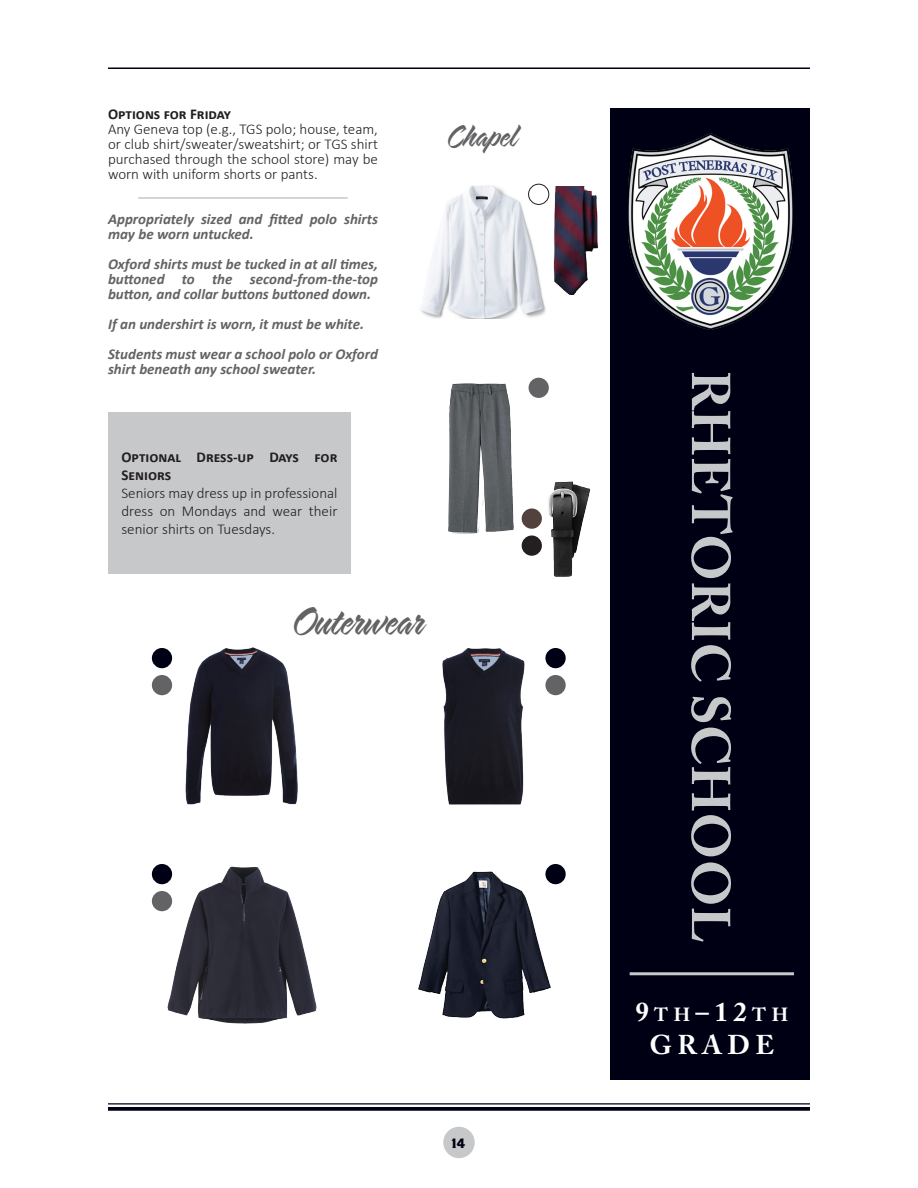
<style>
.page{position:relative;width:918px;height:1188px;background:#fff}
.page>*{position:absolute;margin:0;border:0;box-sizing:border-box;transform-origin:0 0}
.t1{font:700 54px "Adobe Caslon Pro";color:#c7c8ca}
.t2{font:45px "Sarah Script";letter-spacing:-.02em;color:#636366}
.t3{font:36px "Sarah Script";letter-spacing:-.015em;color:#636366}
.t4{font:700 27px/32.4px "Adobe Caslon Pro";letter-spacing:.2em;color:#fff;text-align:center}
.t5{font:italic 700 15px/15px "Calibri";color:#636366}
.t6{font:300 15px/15px "Calibri";color:#231f20;text-align:justify}
.t7{font:700 15px/18px "Calibri";color:#231f20}
.t8{font:700 13.5px "Brothers OT";color:#000014}
.s1{font-size:18.9px}
</style>
<div class="page">
<hr style="left:138px;top:197px;width:210px;height:2px;background:#c7c8ca">
<div style="left:443px;top:1127px;width:32px;height:31px;background:#c7c8ca;border-radius:50%"></div>
<div style="left:611px;top:108px;width:199px;height:972px;background:#000014"></div>
<img style="left:628px;top:133px;width:165px;height:196px">
<hr style="left:630px;top:972px;width:164px;height:3px;background:#c7c8ca">
<hr style="left:108px;top:68px;width:702px;height:1px;background:#000014">
<div style="left:108px;top:412px;width:243px;height:162px;background:#c7c8ca"></div>
<img style="left:448px;top:379px;width:86px;height:158px">
<img style="left:547px;top:186px;width:64px;height:108px">
<img style="left:420px;top:186px;width:127px;height:132px">
<img style="left:529px;top:475px;width:62px;height:102px">
<div style="left:522px;top:536px;width:20px;height:20px;background:#231f20;border-radius:50%"></div>
<div style="left:522px;top:508px;width:20px;height:21px;background:#52413c;border-radius:50%"></div>
<div style="left:529px;top:184px;width:20px;height:20px;background:#fff;border-radius:50%"></div>
<div style="left:528px;top:184px;width:21px;height:21px;border:1px solid #231f20;border-radius:50%"></div>
<div style="left:529px;top:378px;width:20px;height:20px;background:#636366;border-radius:50%"></div>
<img style="left:442px;top:648px;width:120px;height:157px">
<div style="left:545px;top:648px;width:21px;height:20px;background:#000014;border-radius:50%"></div>
<div style="left:545px;top:675px;width:21px;height:20px;background:#636366;border-radius:50%"></div>
<img style="left:161px;top:647px;width:137px;height:158px">
<div style="left:152px;top:648px;width:20px;height:20px;background:#000014;border-radius:50%"></div>
<div style="left:152px;top:675px;width:20px;height:20px;background:#636366;border-radius:50%"></div>
<svg style="left:108px;top:1107px;width:702px;height:4px;background:#0f0f22"></svg>
<hr style="left:108px;top:1103px;width:702px;height:2px;background:#000014">
<img style="left:418px;top:864px;width:139px;height:155px">
<img style="left:161px;top:866px;width:156px;height:158px">
<div style="left:152px;top:864px;width:20px;height:20px;background:#000014;border-radius:50%"></div>
<div style="left:152px;top:891px;width:20px;height:20px;background:#636366;border-radius:50%"></div>
<div style="left:545px;top:864px;width:21px;height:20px;background:#000014;border-radius:50%"></div>
<p class="t7" style="left:108px;top:105px;width:125px">Options for Friday</p>
<p class="t6" style="left:108px;top:122px;width:272px">Any Geneva top (e.g., TGS polo; house, team, or club shirt/sweater/sweatshirt; or TGS shirt purchased through the school store) may be worn with uniform shorts or pants.</p>
<p class="t5" style="left:108px;top:211px;width:272px">Appropriately sized and fitted polo shirts may be worn untucked.</p>
<p class="t5" style="left:108px;top:256px;width:271px;text-align:justify">Oxford shirts must be tucked in at all times, buttoned to the second-from-the-top button, and collar buttons buttoned down.</p>
<p class="t5" style="left:108px;top:309px;width:271px;line-height:30px">If an undershirt is worn, it must be white.<br>Students must wear a school polo or Oxford</p>
<p class="t5" style="left:108px;top:361px;width:210px">shirt beneath any school sweater.</p>
<h3 class="t3" style="left:449px;top:117px;width:72px">Chapel</h3>
<p class="t7" style="left:122px;top:448px;width:217px">Optional Dress-up Days for<br>Seniors</p>
<p class="t6" style="left:122px;top:484px;width:218px;line-height:18px">Seniors may dress up in professional dress on Mondays and wear their senior shirts on Tuesdays.</p>
<h2 class="t2" style="left:295px;top:597px;width:133px">Outerwear</h2>
<p class="t8" style="left:451px;top:1137px;width:15px">14</p>
<h1 class="t1" style="left:742px;top:370px;width:574px;rotate:90deg">RHETORIC SCHOOL</h1>
<h3 class="t4" style="left:635px;top:996px;width:154px">9<span class="s1">th</span>–12<span class="s1">th<br></span>GRADE</h3>
</div>
